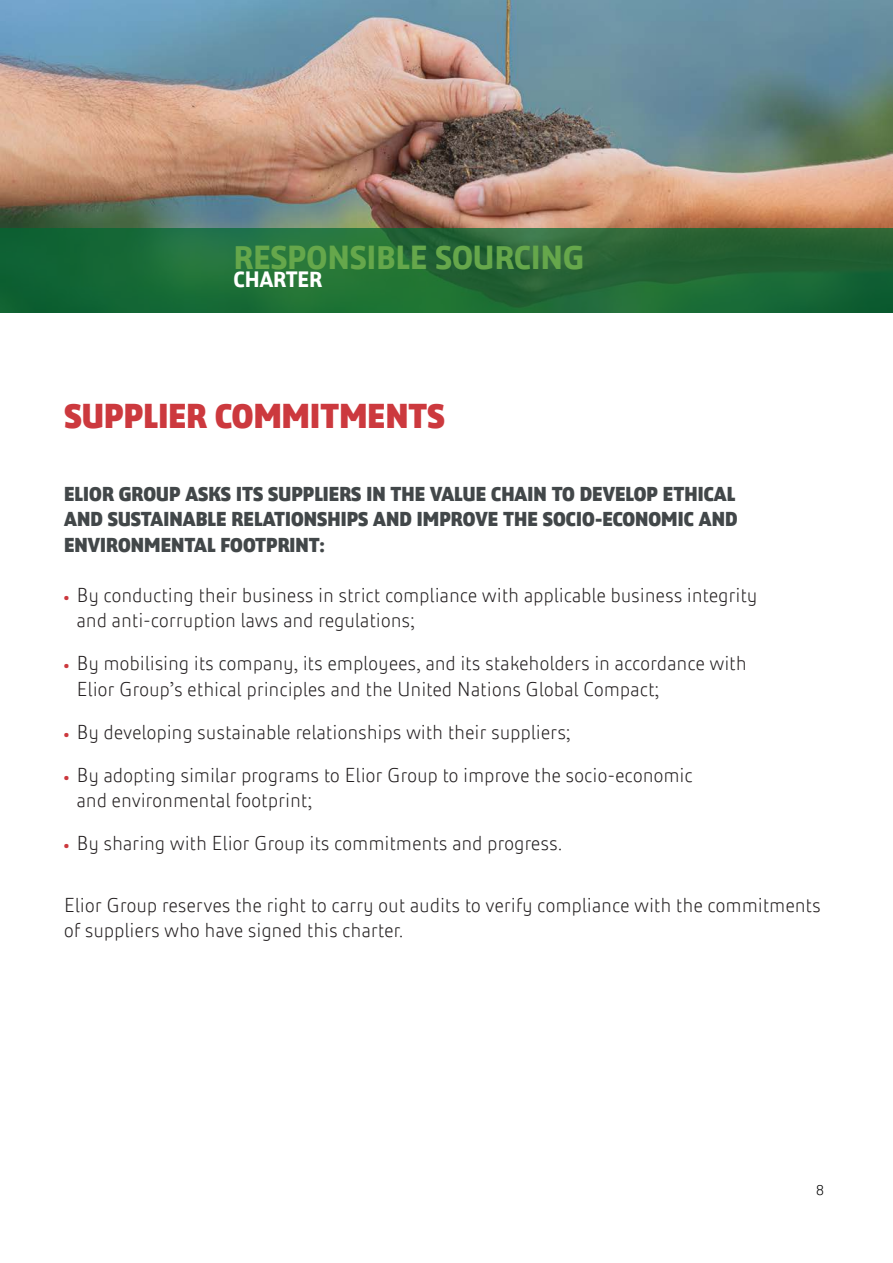
<style>
.page{position:relative;width:893px;height:1263px;background:#fff}
.page>*{position:absolute;margin:0;border:0;box-sizing:border-box;transform-origin:0 0}
.t1{font:800 36px "Elior";letter-spacing:-.03em;color:#cc393e}
.t2{font:700 34.8px "Elior";letter-spacing:-.03em;color:#66a74b}
.t3{font:700 23.25px "Elior";letter-spacing:-.03em;color:#fff}
.t4{font:300 21px/25.2px "Elior";letter-spacing:-.01em;color:#231f20}
.t5{font:800 21px/25.2px "Elior";letter-spacing:-.03em;color:#424749;text-align:justify}
.t6{font:300 15px "Elior";color:#000001}
.s1{font-weight:800;font-size:15px;color:#cc393e}
</style>
<div class="page">
<img style="left:0;top:0;width:893px;height:228px">
<svg style="left:0;top:228px;width:893px;height:85px;background:#1f6936"></svg>
<p class="t2" style="left:233px;top:231px;width:353px">RESPONSIBLE SOURCING</p>
<p class="t3" style="left:233px;top:262px;width:91px">CHARTER</p>
<p class="t1" style="left:64px;top:388px;width:383px">SUPPLIER COMMITMENTS</p>
<p class="t5" style="left:64px;top:480px;width:676px">ELIOR GROUP ASKS ITS SUPPLIERS IN THE VALUE CHAIN TO DEVELOP ETHICAL AND SUSTAINABLE RELATIONSHIPS AND IMPROVE THE SOCIO-ECONOMIC AND ENVIRONMENTAL FOOTPRINT:</p>
<p class="t4" style="left:77px;top:580px;width:683px;text-indent:-13px"><span class="s1">•</span> By conducting their business in strict compliance with applicable business integrity and anti-corruption laws and regulations;</p>
<p class="t4" style="left:77px;top:649px;width:672px;text-indent:-13px"><span class="s1">•</span> By mobilising its company, its employees, and its stakeholders in accordance with<br>Elior Group’s ethical principles and the United Nations Global Compact;</p>
<p class="t4" style="left:64px;top:717px;width:508px"><span class="s1">•</span> By developing sustainable relationships with their suppliers;</p>
<p class="t4" style="left:77px;top:760px;width:618px;text-indent:-13px"><span class="s1">•</span> By adopting similar programs to Elior Group to improve the socio-economic and environmental footprint;</p>
<p class="t4" style="left:64px;top:829px;width:500px"><span class="s1">•</span> By sharing with Elior Group its commitments and progress.</p>
<p class="t4" style="left:64px;top:890px;width:759px">Elior Group reserves the right to carry out audits to verify compliance with the commitments of suppliers who have signed this charter.</p>
<p class="t6" style="left:816px;top:1178px;width:10px">8</p>
</div>
